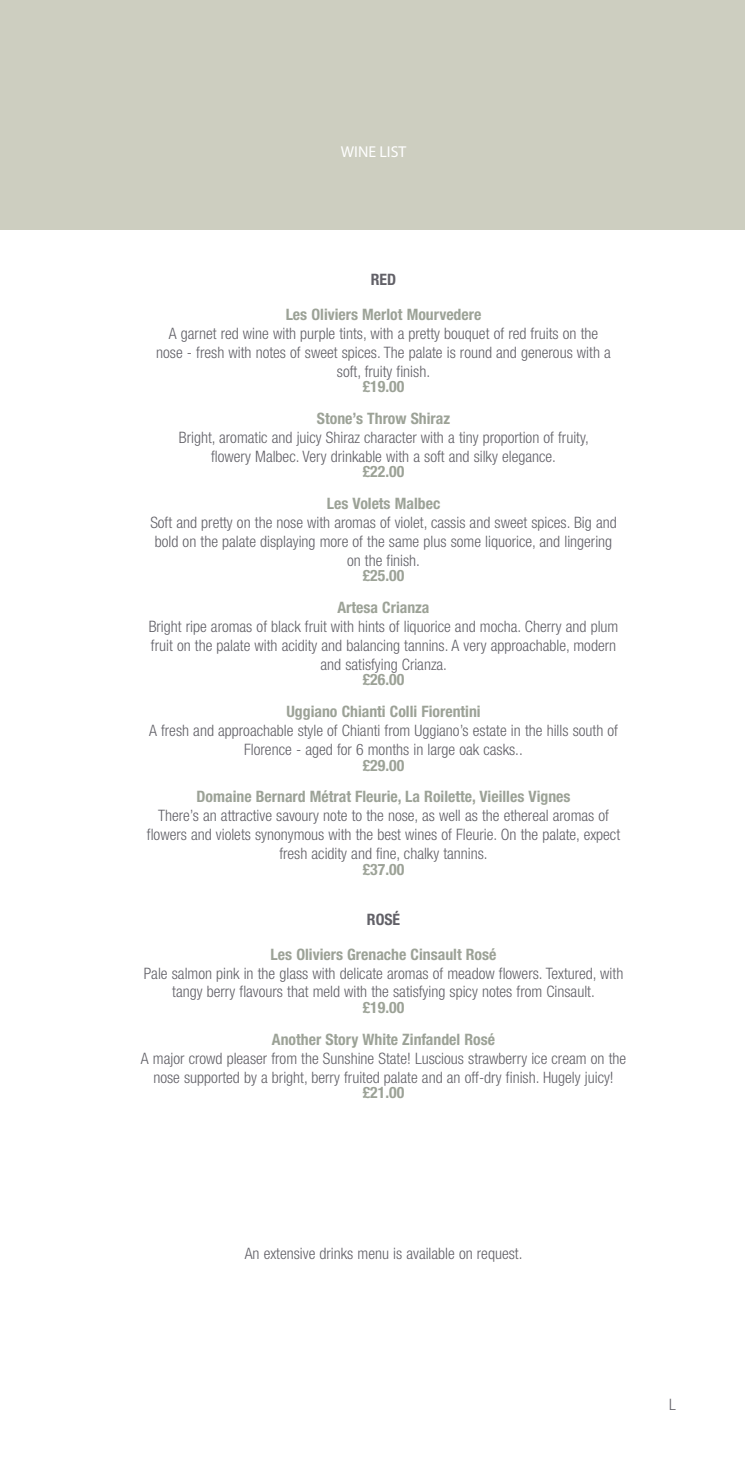
<style>
.page{position:relative;width:745px;height:1474px;background:#fff}
.page>*{position:absolute;margin:0;border:0;box-sizing:border-box;transform-origin:0 0}
.t1{font:300 condensed 15.75px/18.9px "Helvetica Neue LT Std";color:#626168;text-align:center}
.t2{font:700 condensed 15.75px/31.5px "Helvetica Neue LT Std";color:#9ca297;text-align:center}
.t3{font:15.75px "Myriad Pro";color:#fff}
.t4{font:700 condensed 15.75px "Helvetica Neue LT Std";color:#626168}
</style>
<div class="page">
<div style="left:0;top:0;width:744px;height:230px;background:#cdcec0"></div>
<p class="t3" style="left:340px;top:142px;width:67px">WINE LIST</p>
<p class="t4" style="left:370px;top:270px;width:27px">RED</p>
<p class="t2" style="left:285px;top:298px;width:197px">Les Oliviers Merlot Mourvedere</p>
<p class="t1" style="left:156px;top:323px;width:456px">A garnet red wine with purple tints, with a pretty bouquet of red fruits on the nose - fresh with notes of sweet spices. The palate is round and generous with a soft, fruity finish.</p>
<p class="t2" style="left:317px;top:371px;width:135px">£19.00<br>Stone’s Throw Shiraz</p>
<p class="t1" style="left:179px;top:427px;width:411px">Bright, aromatic and juicy Shiraz character with a tiny proportion of fruity, flowery Malbec. Very drinkable with a soft and silky elegance.</p>
<p class="t2" style="left:326px;top:456px;width:115px">£22.00<br>Les Volets Malbec</p>
<p class="t1" style="left:150px;top:512px;width:467px">Soft and pretty on the nose with aromas of violet, cassis and sweet spices. Big and bold on the palate displaying more of the same plus some liquorice, and lingering on the finish.</p>
<p class="t2" style="left:337px;top:560px;width:93px">£25.00<br>Artesa Crianza</p>
<p class="t1" style="left:148px;top:616px;width:471px">Bright ripe aromas of black fruit with hints of liquorice and mocha. Cherry and plum fruit on the palate with acidity and balancing tannins. A very approachable, modern and satisfying Crianza.</p>
<p class="t2" style="left:286px;top:664px;width:195px">£26.00<br>Uggiano Chianti Colli Fiorentini</p>
<p class="t1" style="left:149px;top:720px;width:470px">A fresh and approachable style of Chianti from Uggiano’s estate in the hills south of<br>Florence - aged for 6 months in large oak casks..</p>
<p class="t2" style="left:196px;top:749px;width:375px">£29.00<br>Domaine Bernard Métrat Fleurie, La Roilette, Vieilles Vignes</p>
<p class="t1" style="left:147px;top:805px;width:474px">There’s an attractive savoury note to the nose, as well as the ethereal aromas of flowers and violets synonymous with the best wines of Fleurie. On the palate, expect fresh acidity and fine, chalky tannins.</p>
<p class="t2" style="left:362px;top:853px;width:43px">£37.00</p>
<p class="t4" style="left:366px;top:909px;width:35px">ROSÉ</p>
<p class="t2" style="left:270px;top:938px;width:227px">Les Oliviers Grenache Cinsault Rosé</p>
<p class="t1" style="left:144px;top:963px;width:481px">Pale salmon pink in the glass with delicate aromas of meadow flowers. Textured, with tangy berry flavours that meld with the satisfying spicy notes from Cinsault.</p>
<p class="t2" style="left:272px;top:991px;width:224px">£19.00<br>Another Story White Zinfandel Rosé</p>
<p class="t1" style="left:141px;top:1048px;width:486px">A major crowd pleaser from the Sunshine State! Luscious strawberry ice cream on the nose supported by a bright, berry fruited palate and an off-dry finish. Hugely juicy!</p>
<p class="t2" style="left:362px;top:1076px;width:43px">£21.00</p>
<p class="t1" style="left:244px;top:1243px;width:279px">An extensive drinks menu is available on request.</p>
<p class="t1" style="left:668px;top:1394px;width:8px">L</p>
</div>
